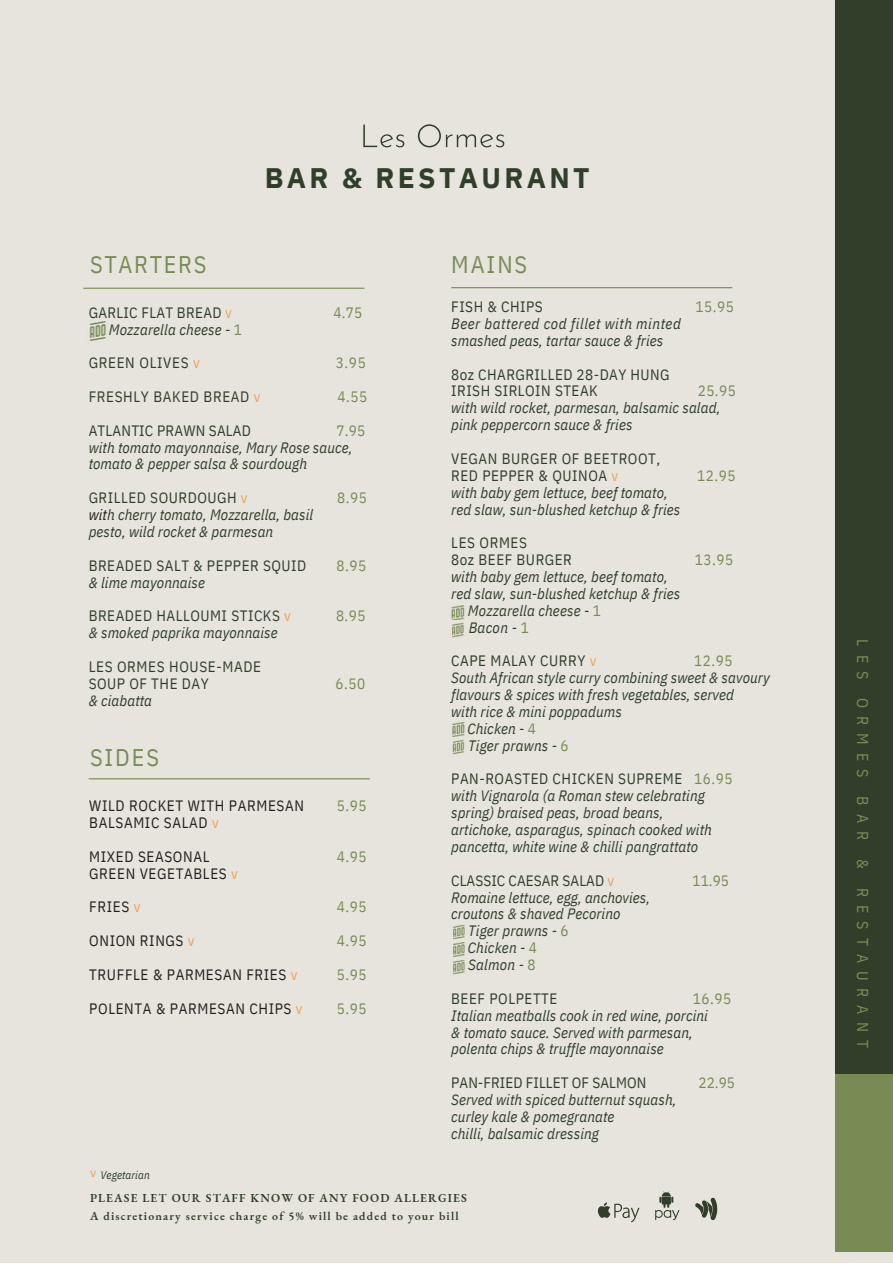
<style>
.page{position:relative;width:893px;height:1264px;background:#fff}
.page>*{position:absolute;margin:0;border:0;box-sizing:border-box;transform-origin:0 0}
.t1{font:700 28.2px "IBM Plex Sans";letter-spacing:.12em;color:#313e29}
.t2{font:24px "IBM Plex Sans Cond";letter-spacing:.08em;color:#7a8c55}
.t3{font:15.75px "IBM Plex Sans Cond";letter-spacing:.505em;color:#7a8c55}
.t4{font:italic 15px "IBM Plex Sans Cond";letter-spacing:.005em;color:#313e29}
.t5{font:15px "IBM Plex Sans Cond";letter-spacing:.035em;color:#313e29}
.t6{font:15px/16.8px "IBM Plex Sans Cond";letter-spacing:.04em;color:#231f20}
.t7{font:15px "IBM Plex Sans Cond";letter-spacing:.035em;color:#798b54}
.t8{font:15px "IBM Plex Sans Cond";letter-spacing:.005em;color:#313e29}
.t9{font:italic 15px "IBM Plex Sans Cond";letter-spacing:.035em;color:#313e29}
.t10{font:15px "IBM Plex Sans Cond";letter-spacing:.015em;color:#313e29}
.t11{font:12.6px "IBM Plex Sans";color:#f39e4e}
.t12{font:600 11.85px "EB Garamond";letter-spacing:.095em;color:#313e29}
.t13{font:italic 11.25px "IBM Plex Sans Cond";letter-spacing:.005em;color:#313e29}
.s1{color:#f39e4e}
.s2{font-style:normal;color:#798b54}
.s3{color:#231f20}
.s4{color:#798b54}
</style>
<div class="page">
<div style="left:0;top:0;width:892px;height:1262px;background:#e6e4dd"></div>
<div style="left:835px;top:0;width:57px;height:1137px;background:#313e29"></div>
<div style="left:835px;top:1074px;width:57px;height:177px;background:#798b54"></div>
<img style="left:451px;top:605px;width:14px;height:15px">
<svg style="left:597px;top:1202px;width:42px;height:20px"></svg>
<svg style="left:695px;top:1197px;width:22px;height:23px"></svg>
<svg style="left:655px;top:1191px;width:24px;height:29px"></svg>
<svg style="left:363px;top:125px;width:41px;height:22px"></svg>
<svg style="left:418px;top:124px;width:86px;height:23px"></svg>
<hr style="left:83px;top:288px;width:281px;height:1px;background:#798b54">
<hr style="left:89px;top:778px;width:281px;height:1px;background:#798b54">
<hr style="left:451px;top:287px;width:281px;height:1px;background:#798b54">
<img style="left:89px;top:321px;width:17px;height:20px">
<img style="left:452px;top:622px;width:12px;height:16px">
<img style="left:452px;top:722px;width:13px;height:15px">
<img style="left:452px;top:739px;width:12px;height:16px">
<img style="left:453px;top:960px;width:12px;height:15px">
<img style="left:453px;top:942px;width:12px;height:15px">
<img style="left:453px;top:924px;width:12px;height:16px">
<p class="t1" style="left:265px;top:159px;width:326px">BAR &amp; RESTAURANT</p>
<p class="t2" style="left:90px;top:249px;width:118px">STARTERS</p>
<p class="t2" style="left:451px;top:249px;width:77px">MAINS</p>
<p class="t5" style="left:89px;top:302px;width:145px">GARLIC FLAT BREAD <span class="s1">v</span></p>
<p class="t7" style="left:333px;top:302px;width:30px">4.75</p>
<p class="t4" style="left:109px;top:319px;width:135px">Mozzarella cheese - <span class="s2">1</span></p>
<p class="t5" style="left:89px;top:353px;width:113px">GREEN OLIVES <span class="s1">v</span></p>
<p class="t7" style="left:336px;top:353px;width:32px">3.95</p>
<p class="t5" style="left:89px;top:386px;width:173px">FRESHLY BAKED BREAD <span class="s1">v</span></p>
<p class="t7" style="left:337px;top:386px;width:31px">4.55</p>
<p class="t10" style="left:89px;top:420px;width:164px">ATLANTIC PRAWN SALAD</p>
<p class="t7" style="left:336px;top:420px;width:30px">7.95</p>
<p class="t4" style="left:89px;top:437px;width:265px">with tomato mayonnaise, Mary Rose sauce,</p>
<p class="t4" style="left:89px;top:454px;width:220px">tomato &amp; pepper salsa &amp; sourdough</p>
<p class="t5" style="left:89px;top:488px;width:160px">GRILLED SOURDOUGH <span class="s1">v</span></p>
<p class="t7" style="left:337px;top:488px;width:31px">8.95</p>
<p class="t4" style="left:89px;top:504px;width:226px"><span class="s3">wit</span>h cherry tomato, Mozzarella, basil</p>
<p class="t4" style="left:89px;top:521px;width:186px">pesto, wild rocket &amp; parmesan</p>
<p class="t5" style="left:89px;top:555px;width:219px">BREADED SALT &amp; PEPPER SQUID</p>
<p class="t7" style="left:336px;top:555px;width:31px">8.95</p>
<p class="t4" style="left:89px;top:572px;width:118px">&amp; lime mayonnaise</p>
<p class="t5" style="left:89px;top:606px;width:204px">BREADED HALLOUMI STICKS <span class="s1">v</span></p>
<p class="t7" style="left:336px;top:606px;width:31px">8.95</p>
<p class="t4" style="left:89px;top:622px;width:190px">&amp; smoked paprika mayonnaise</p>
<p class="t5" style="left:89px;top:656px;width:174px">LES ORMES HOUSE-MADE</p>
<p class="t5" style="left:89px;top:673px;width:121px">SOUP OF THE DAY</p>
<p class="t7" style="left:335px;top:673px;width:31px">6.50</p>
<p class="t4" style="left:89px;top:690px;width:65px">&amp; ciabatta</p>
<p class="t2" style="left:90px;top:742px;width:71px">SIDES</p>
<p class="t6" style="left:89px;top:797px;width:216px">WILD ROCKET WITH PARMESAN<br>BALSAMIC SALAD <span class="s1">v</span></p>
<p class="t6" style="left:89px;top:847px;width:122px">MIXED SEASONAL</p>
<p class="t6" style="left:89px;top:864px;width:150px">GREEN VEGETABLES <span class="s1">v</span></p>
<p class="t6" style="left:89px;top:898px;width:53px">FRIES <span class="s1">v</span></p>
<p class="t6" style="left:89px;top:932px;width:107px">ONION RINGS <span class="s1">v</span></p>
<p class="t6" style="left:89px;top:965px;width:210px">TRUFFLE &amp; PARMESAN FRIES <span class="s1">v</span></p>
<p class="t6" style="left:89px;top:999px;width:215px">POLENTA &amp; PARMESAN CHIPS <span class="s1">v</span></p>
<p class="t7" style="left:337px;top:795px;width:31px">5.95</p>
<p class="t7" style="left:337px;top:846px;width:31px">4.95</p>
<p class="t7" style="left:337px;top:897px;width:31px">4.95</p>
<p class="t7" style="left:337px;top:930px;width:31px">4.95</p>
<p class="t7" style="left:337px;top:964px;width:31px">5.95</p>
<p class="t7" style="left:337px;top:998px;width:31px">5.95</p>
<p class="t5" style="left:451px;top:297px;width:93px">FISH &amp; CHIPS</p>
<p class="t7" style="left:695px;top:297px;width:40px">15.95</p>
<p class="t9" style="left:451px;top:313px;width:231px">Beer battered cod fillet with minted</p>
<p class="t4" style="left:451px;top:330px;width:213px">smashed peas, tartar sauce &amp; fries</p>
<p class="t5" style="left:451px;top:364px;width:220px">8oz CHARGRILLED 28-DAY HUNG</p>
<p class="t5" style="left:451px;top:381px;width:148px">IRISH SIRLOIN STEAK</p>
<p class="t7" style="left:697px;top:381px;width:40px">25.95</p>
<p class="t4" style="left:451px;top:398px;width:270px">with wild rocket, parmesan, balsamic salad,</p>
<p class="t4" style="left:451px;top:415px;width:183px">pink peppercorn sauce &amp; fries</p>
<p class="t5" style="left:451px;top:448px;width:210px">VEGAN BURGER OF BEETROOT,</p>
<p class="t5" style="left:451px;top:465px;width:168px">RED PEPPER &amp; QUINOA <span class="s1">v</span></p>
<p class="t7" style="left:697px;top:465px;width:40px">12.95</p>
<p class="t4" style="left:451px;top:482px;width:218px">with baby gem lettuce, beef tomato,</p>
<p class="t4" style="left:451px;top:499px;width:230px">red slaw, sun-blushed ketchup &amp; fries</p>
<p class="t5" style="left:451px;top:533px;width:77px">LES ORMES</p>
<p class="t5" style="left:451px;top:550px;width:122px">8oz BEEF BURGER</p>
<p class="t7" style="left:695px;top:550px;width:40px">13.95</p>
<p class="t4" style="left:451px;top:566px;width:218px">with baby gem lettuce, beef tomato,</p>
<p class="t4" style="left:451px;top:583px;width:230px">red slaw, sun-blushed ketchup &amp; fries</p>
<p class="t4" style="left:468px;top:600px;width:134px">Mozzarella cheese - <span class="s2">1</span></p>
<p class="t4" style="left:468px;top:617px;width:62px">Bacon - <span class="s2">1</span></p>
<p class="t5" style="left:451px;top:651px;width:147px">CAPE MALAY CURRY <span class="s1">v</span></p>
<p class="t7" style="left:694px;top:651px;width:40px">12.95</p>
<p class="t4" style="left:451px;top:668px;width:320px">South African style curry combining sweet &amp; savoury</p>
<p class="t4" style="left:451px;top:684px;width:284px">flavours &amp; spices with fresh vegetables, served</p>
<p class="t4" style="left:451px;top:701px;width:172px">with rice &amp; mini poppadums</p>
<p class="t4" style="left:467px;top:718px;width:70px">Chicken - <span class="s2">4</span></p>
<p class="t4" style="left:468px;top:735px;width:102px">Tiger prawns - <span class="s2">6</span></p>
<p class="t5" style="left:451px;top:769px;width:283px">PAN-ROASTED CHICKEN SUPREME <span class="s4">16.95</span></p>
<p class="t4" style="left:451px;top:786px;width:255px">with Vignarola (a Roman stew celebrating</p>
<p class="t4" style="left:451px;top:802px;width:213px">spring) braised peas, broad beans,</p>
<p class="t4" style="left:451px;top:819px;width:262px">artichoke, asparagus, spinach cooked with</p>
<p class="t4" style="left:451px;top:836px;width:248px">pancetta, white wine &amp; chilli pangrattato</p>
<p class="t8" style="left:451px;top:870px;width:164px">CLASSIC CAESAR SALAD <span class="s1">v</span></p>
<p class="t7" style="left:692px;top:870px;width:38px">11.95</p>
<p class="t4" style="left:451px;top:887px;width:200px">Romaine lettuce, egg, anchovies,</p>
<p class="t4" style="left:451px;top:904px;width:171px">croutons &amp; shaved Pecorino</p>
<p class="t4" style="left:468px;top:920px;width:102px">Tiger prawns - <span class="s2">6</span></p>
<p class="t4" style="left:468px;top:937px;width:71px">Chicken - <span class="s2">4</span></p>
<p class="t4" style="left:468px;top:954px;width:69px">Salmon - <span class="s2">8</span></p>
<p class="t5" style="left:451px;top:988px;width:108px">BEEF POLPETTE</p>
<p class="t7" style="left:692px;top:988px;width:40px">16.95</p>
<p class="t4" style="left:451px;top:1005px;width:258px">Italian meatballs cook in red wine, porcini</p>
<p class="t4" style="left:451px;top:1022px;width:243px">&amp; tomato sauce. Served with parmesan,</p>
<p class="t4" style="left:451px;top:1038px;width:214px">polenta chips &amp; truffle mayonnaise</p>
<p class="t8" style="left:451px;top:1072px;width:196px">PAN-FRIED FILLET OF SALMON</p>
<p class="t7" style="left:698px;top:1072px;width:38px">22.95</p>
<p class="t4" style="left:451px;top:1089px;width:226px">Served with spiced butternut squash,</p>
<p class="t4" style="left:451px;top:1106px;width:165px">curley kale &amp; pomegranate</p>
<p class="t4" style="left:451px;top:1123px;width:149px">chilli, balsamic dressing</p>
<p class="t11" style="left:90px;top:1164px;width:8px">v</p>
<p class="t13" style="left:100px;top:1167px;width:51px">Vegetarian</p>
<p class="t12" style="left:90px;top:1189px;width:378px">PLEASE LET OUR STAFF KNOW OF ANY FOOD ALLERGIES</p>
<p class="t12" style="left:90px;top:1207px;width:370px">A discretionary service charge of 5% will be added to your bill</p>
<p class="t3" style="left:873px;top:639px;width:410px;rotate:90deg">LES ORMES BAR &amp; RESTAURANT</p>
</div>
